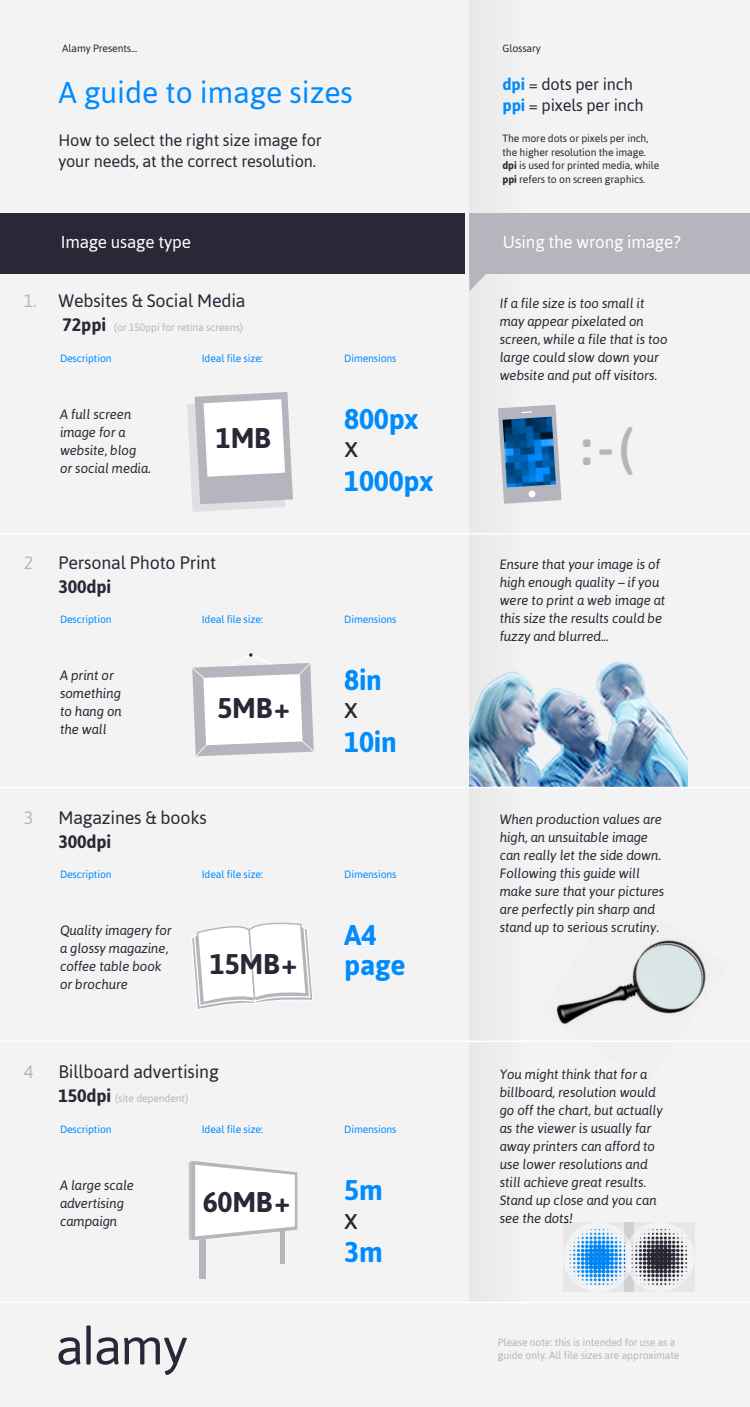
<style>
.page{position:relative;width:750px;height:1407px;background:#fff}
.page>*{position:absolute;margin:0;border:0;box-sizing:border-box;transform-origin:0 0}
.t1{font:700 48.68px "Asap";color:#b5b5bd}
.t2{font:30px "Asap";color:#008cff}
.t3{font:700 28.5px/29.3px "Asap";letter-spacing:-.01em;color:#008cff}
.t4{font:700 28.5px "Asap";letter-spacing:-.01em;color:#282837}
.t5{font:28.5px "Asap";color:#282837}
.t6{font:18px "Asap";letter-spacing:-.01em;color:#282837}
.t7{font:700 18px "Asap";letter-spacing:-.01em;color:#282837}
.t8{font:18px "Asap";color:#b5b5bd}
.t9{font:17.25px "Asap";letter-spacing:-.01em;color:#fff}
.t10{font:16.5px/21px "Asap";letter-spacing:-.01em;color:#282837}
.t11{font:italic 13.5px/18px "Asap";letter-spacing:-.01em;color:#282837}
.t12{font:10.5px "Asap";letter-spacing:-.01em;color:#008cff}
.t13{font:10.5px/13.5px "Asap";letter-spacing:-.01em;color:#282837}
.t14{font:10.5px/13.5px "Asap";letter-spacing:-.01em;color:#b5b5bd}
.s1{font-weight:700;color:#008cff}
.s2{font-weight:700}
.s3{font-weight:700;font-size:18px;color:#282837}
</style>
<div class="page">
<div style="left:1px;top:0;width:749px;height:1406px;background:#f3f3f3"></div>
<div style="left:469px;top:0;width:59px;height:1302px;background:#ededed"></div>
<img style="left:556px;top:940px;width:150px;height:85px">
<svg style="left:191px;top:922px;width:122px;height:88px"></svg>
<img style="left:470px;top:662px;width:217px;height:124px">
<svg style="left:187px;top:392px;width:106px;height:120px"></svg>
<div style="left:0;top:213px;width:465px;height:60px;background:#282837"></div>
<div style="left:469px;top:213px;width:281px;height:60px;background:#b5b5bd"></div>
<svg style="left:59px;top:1325px;width:128px;height:50px"></svg>
<hr style="left:0;top:786px;width:750px;height:2px;background:#fff">
<svg style="left:469px;top:273px;width:18px;height:18px"></svg>
<hr style="left:0;top:533px;width:750px;height:1px;background:#fff">
<hr style="left:0;top:1040px;width:750px;height:2px;background:#fff">
<hr style="left:0;top:1301px;width:750px;height:2px;background:#fff">
<svg style="left:498px;top:404px;width:63px;height:100px;background:#5d8cb5"></svg>
<svg style="left:192px;top:653px;width:122px;height:104px"></svg>
<div style="left:199px;top:1164px;width:6px;height:114px;background:#b5b5bd"></div>
<hr style="left:281px;top:1187px;width:4px;height:77px;background:#b5b5bd">
<svg style="left:189px;top:1161px;width:108px;height:79px"></svg>
<img style="left:569px;top:1227px;width:61px;height:64px">
<svg style="left:564px;top:1222px;width:69px;height:69px"></svg>
<img style="left:630px;top:1227px;width:64px;height:64px">
<svg style="left:625px;top:1222px;width:69px;height:69px"></svg>
<h3 class="t8" style="left:24px;top:291px;width:14px">1.</h3>
<p class="t13" style="left:62px;top:41px;width:76px">Alamy Presents...</p>
<p class="t13" style="left:503px;top:41px;width:40px">Glossary</p>
<h2 class="t2" style="left:58px;top:75px;width:296px">A guide to image sizes</h2>
<p class="t10" style="left:503px;top:73px;width:143px"><span class="s1">dpi</span> = dots per inch <span class="s1">ppi</span> = pixels per inch</p>
<p class="t10" style="left:58px;top:130px;width:265px">How to select the right size image for your needs, at the correct resolution.</p>
<p class="t13" style="left:503px;top:132px;width:158px">The more dots or pixels per inch, the higher resolution the image. <span class="s2">dpi</span> is used for printed media, while <span class="s2">ppi</span> refers to on screen graphics.</p>
<p class="t9" style="left:61px;top:232px;width:132px">Image usage type</p>
<p class="t9" style="left:503px;top:232px;width:179px">Using the wrong image?</p>
<h3 class="t6" style="left:58px;top:291px;width:189px">Websites &amp; Social Media</h3>
<p class="t14" style="left:63px;top:321px;width:182px"><span class="s3">72ppi</span> (or 150ppi for retina screens)</p>
<p class="t12" style="left:60px;top:352px;width:53px">Description</p>
<p class="t12" style="left:202px;top:352px;width:63px">Ideal file size:</p>
<p class="t12" style="left:344px;top:352px;width:54px">Dimensions</p>
<p class="t11" style="left:60px;top:405px;width:92px">A full screen image for a website, blog or social media.</p>
<h3 class="t4" style="left:216px;top:422px;width:57px">1MB</h3>
<h3 class="t3" style="left:344px;top:404px;width:76px">800px</h3>
<h3 class="t5" style="left:345px;top:430px;width:15px">x</h3>
<h3 class="t3" style="left:344px;top:466px;width:90px">1000px</h3>
<p class="t11" style="left:500px;top:294px;width:169px">If a file size is too small it may appear pixelated on screen, while a file that is too large could slow down your website and put off visitors.</p>
<h1 class="t1" style="left:582px;top:419px;width:53px">:-(</h1>
<h3 class="t8" style="left:24px;top:552px;width:11px">2</h3>
<h3 class="t8" style="left:24px;top:807px;width:11px">3</h3>
<h3 class="t6" style="left:58px;top:552px;width:159px">Personal Photo Print</h3>
<h3 class="t7" style="left:58px;top:576px;width:54px">300dpi</h3>
<p class="t12" style="left:60px;top:613px;width:53px">Description</p>
<p class="t12" style="left:202px;top:613px;width:63px">Ideal file size:</p>
<p class="t12" style="left:344px;top:613px;width:54px">Dimensions</p>
<p class="t11" style="left:60px;top:666px;width:64px">A print or something to hang on the wall</p>
<h3 class="t4" style="left:217px;top:692px;width:74px">5MB+</h3>
<h3 class="t6" style="left:58px;top:807px;width:150px">Magazines &amp; books</h3>
<h3 class="t7" style="left:58px;top:831px;width:54px">300dpi</h3>
<h3 class="t3" style="left:344px;top:665px;width:39px">8in</h3>
<h3 class="t5" style="left:344px;top:691px;width:15px">x</h3>
<h3 class="t3" style="left:344px;top:727px;width:54px">10in</h3>
<p class="t12" style="left:60px;top:868px;width:53px">Description</p>
<p class="t12" style="left:202px;top:868px;width:63px">Ideal file size:</p>
<p class="t12" style="left:344px;top:868px;width:54px">Dimensions</p>
<p class="t11" style="left:60px;top:921px;width:113px">Quality imagery for a glossy magazine, coffee table book or brochure</p>
<h3 class="t4" style="left:210px;top:947px;width:89px">15MB+</h3>
<h3 class="t3" style="left:344px;top:920px;width:63px">A4 page</h3>
<p class="t11" style="left:500px;top:555px;width:167px">Ensure that your image is of high enough quality – if you were to print a web image at this size the results could be fuzzy and blurred...</p>
<p class="t11" style="left:500px;top:810px;width:166px">When production values are high, an unsuitable image can really let the side down.<br>Following this guide will make sure that your pictures are perfectly pin sharp and stand up to serious scrutiny.</p>
<h3 class="t8" style="left:24px;top:1061px;width:11px">4</h3>
<h3 class="t6" style="left:58px;top:1061px;width:162px">Billboard advertising</h3>
<p class="t14" style="left:58px;top:1091px;width:131px"><span class="s3">150dpi</span> (site dependent)</p>
<p class="t12" style="left:60px;top:1122px;width:53px">Description</p>
<p class="t12" style="left:202px;top:1122px;width:63px">Ideal file size:</p>
<p class="t12" style="left:344px;top:1122px;width:54px">Dimensions</p>
<p class="t11" style="left:60px;top:1176px;width:76px">A large scale advertising campaign</p>
<h3 class="t4" style="left:203px;top:1185px;width:89px">60MB+</h3>
<h3 class="t3" style="left:344px;top:1174px;width:40px">5m</h3>
<h3 class="t5" style="left:344px;top:1202px;width:15px">x</h3>
<h3 class="t3" style="left:344px;top:1236px;width:40px">3m</h3>
<p class="t11" style="left:500px;top:1065px;width:165px">You might think that for a billboard, resolution would go off the chart, but actually as the viewer is usually far away printers can afford to use lower resolutions and still achieve great results.<br>Stand up close and you can see the dots!</p>
<p class="t14" style="left:498px;top:1334px;width:183px">Please note: this is intended for use as a guide only. All file sizes are approximate</p>
</div>
